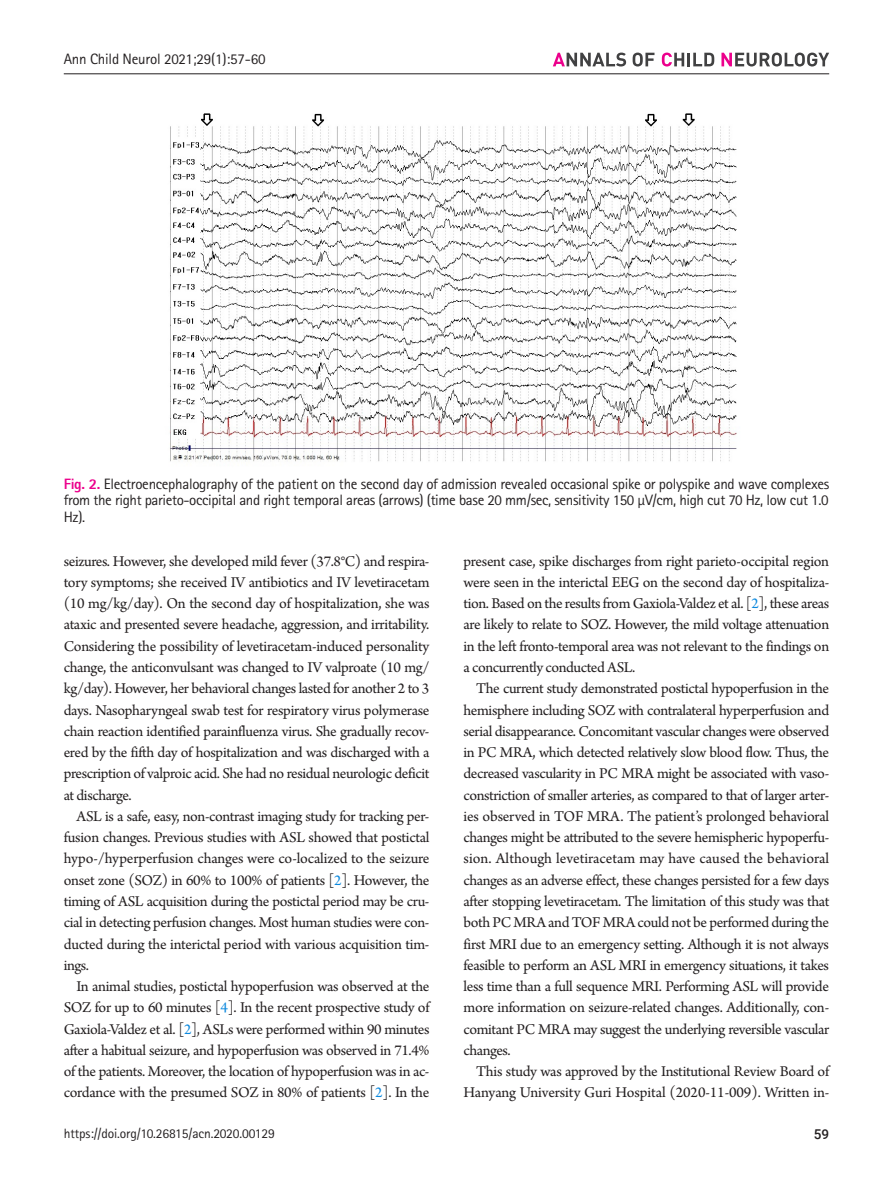
<style>
.page{position:relative;width:893px;height:1191px;background:#fff}
.page>*{position:absolute;margin:0;border:0;box-sizing:border-box;transform-origin:0 0}
.body{font:15.75px/21.3px "Arno Pro";letter-spacing:-.025em;color:#231f20;text-align:justify}
.fig-caption{font:15px/16.5px "Rotis Sans Serif Std";letter-spacing:-.025em;color:#231f20;text-align:justify}
.t1{font:13.5px "Rotis Sans Serif Std";letter-spacing:-.01em;color:#231f20}
.t2{font:500 13.5px "Roboto";color:#231f20}
.s1{font-weight:800;color:#ec008c}
.s2{color:#0b88de}
</style>
<div class="page">
<img style="left:170px;top:113px;width:567px;height:349px">
<hr style="left:64px;top:73px;width:765px;height:1px;background:#231f20">
<svg style="left:553px;top:53px;width:73px;height:13px"></svg>
<svg style="left:633px;top:53px;width:21px;height:13px"></svg>
<svg style="left:662px;top:53px;width:52px;height:13px"></svg>
<svg style="left:721px;top:53px;width:108px;height:13px"></svg>
<p class="fig-caption" style="left:64px;top:50px;width:203px">Ann Child Neurol 2021;29(1):57-60</p>
<p class="fig-caption" style="left:64px;top:475px;width:767px"><span class="s1">Fig. 2.</span> Electroencephalography of the patient on the second day of admission revealed occasional spike or polyspike and wave complexes from the right parieto-occipital and right temporal areas (arrows) (time base 20 mm/sec, sensitivity 150 μV/cm, high cut 70 Hz, low cut 1.0<br>Hz).</p>
<p class="body" style="left:463px;top:551px;width:367px">present case, spike discharges from right parieto-occipital region were seen in the interictal EEG on the second day of hospitaliza&shy;tion. Based on the results from Gaxiola-Valdez et al. [<span class="s2">2</span>], these areas are likely to relate to SOZ. However, the mild voltage attenuation in the left fronto-temporal area was not relevant to the findings on a concurrently conducted ASL.</p>
<p class="body" style="left:463px;top:678px;width:367px;text-indent:13px">The current study demonstrated postictal hypoperfusion in the hemisphere including SOZ with contralateral hyperperfusion and serial disappearance. Concomitant vascular changes were observed in PC MRA, which detected relatively slow blood flow. Thus, the decreased vascularity in PC MRA might be associated with vaso&shy;constriction of smaller arteries, as compared to that of larger arter&shy;ies observed in TOF MRA. The patient’s prolonged behavioral changes might be attributed to the severe hemispheric hypoperfu&shy;sion. Although levetiracetam may have caused the behavioral changes as an adverse effect, these changes persisted for a few days after stopping levetiracetam. The limitation of this study was that both PC MRA and TOF MRA could not be performed during the first MRI due to an emergency setting. Although it is not always feasible to perform an ASL MRI in emergency situations, it takes less time than a full sequence MRI. Performing ASL will provide more information on seizure-related changes. Additionally, con&shy;comitant PC MRA may suggest the underlying reversible vascular changes.</p>
<p class="body" style="left:463px;top:1061px;width:367px;text-align:right">This study was approved by the Institutional Review Board of<br>Hanyang University Guri Hospital (2020-11-009). Written in-</p>
<p class="body" style="left:64px;top:551px;width:367px">seizures. However, she developed mild fever (37.8°C) and respira&shy;tory symptoms; she received IV antibiotics and IV levetiracetam (10 mg/kg/day). On the second day of hospitalization, she was ataxic and presented severe headache, aggression, and irritability.<br>Considering the possibility of levetiracetam-induced personality change, the anticonvulsant was changed to IV valproate (10 mg/ kg/day). However, her behavioral changes lasted for another 2 to 3 days. Nasopharyngeal swab test for respiratory virus polymerase chain reaction identified parainfluenza virus. She gradually recov&shy;ered by the fifth day of hospitalization and was discharged with a prescription of valproic acid. She had no residual neurologic deficit at discharge.</p>
<p class="body" style="left:64px;top:806px;width:367px;text-indent:13px">ASL is a safe, easy, non-contrast imaging study for tracking per&shy;fusion changes. Previous studies with ASL showed that postictal hypo-/hyperperfusion changes were co-localized to the seizure onset zone (SOZ) in 60% to 100% of patients [<span class="s2">2</span>]. However, the timing of ASL acquisition during the postictal period may be cru&shy;cial in detecting perfusion changes. Most human studies were con&shy;ducted during the interictal period with various acquisition tim&shy;ings.</p>
<p class="body" style="left:64px;top:976px;width:367px;text-indent:13px">In animal studies, postictal hypoperfusion was observed at the SOZ for up to 60 minutes [<span class="s2">4</span>]. In the recent prospective study of Gaxiola-Valdez et al. [<span class="s2">2</span>], ASLs were performed within 90 minutes after a habitual seizure, and hypoperfusion was observed in 71.4% of the patients. Moreover, the location of hypoperfusion was in ac&shy;cordance with the presumed SOZ in 80% of patients [<span class="s2">2</span>]. In the</p>
<p class="t1" style="left:64px;top:1125px;width:213px">https://doi.org/10.26815/acn.2020.00129</p>
<p class="t2" style="left:814px;top:1124px;width:17px">59</p>
</div>
